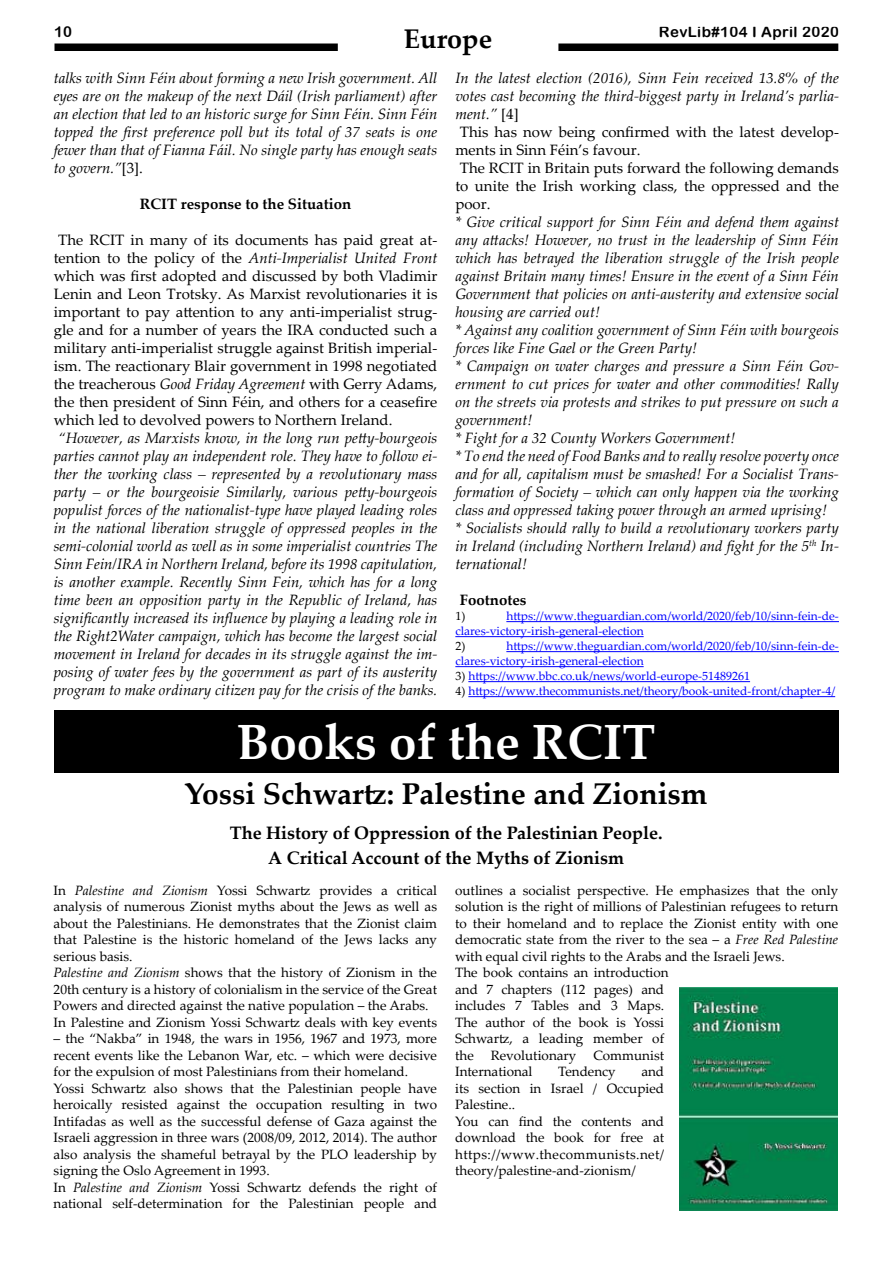
<style>
.page{position:relative;width:893px;height:1263px;background:#fff}
.page>*{position:absolute;margin:0;border:0;box-sizing:border-box;transform-origin:0 0}
.t1{font:700 49.5px "Palatino Linotype";color:#fff}
.t2{font:700 30px "Palatino Linotype";color:#000}
.t3{font:700 27px "Palatino Linotype";color:#000}
.t4{font:700 18px/25.5px "Palatino Linotype";color:#000;text-align:center}
.t5{font:italic 15px/18px "Palatino Linotype";color:#000;text-align:justify}
.t6{font:15px/18px "Palatino Linotype";color:#000;text-align:justify}
.t7{font:700 15px "Palatino Linotype";color:#000}
.t8{font:15px "Arial Rounded MT Bold";letter-spacing:.025em;color:#000}
.t9{font:13.5px/16.5px "Palatino Linotype";color:#000}
.t10{font:12px/15px "Palatino Linotype";color:#00f}
.t11{font:12px "Palatino Linotype";color:#000}
.s1{font-style:normal}
.s2{font-style:italic}
.s3{color:#000}
</style>
<div class="page">
<div style="left:54px;top:44px;width:785px;height:7px;background:#000"></div>
<div style="left:338px;top:28px;width:220px;height:31px;background:#fff"></div>
<hr style="left:506px;top:621px;width:333px;height:1px;background:#00f">
<hr style="left:455px;top:636px;width:189px;height:1px;background:#00f">
<hr style="left:506px;top:651px;width:333px;height:1px;background:#00f">
<hr style="left:455px;top:666px;width:189px;height:1px;background:#00f">
<hr style="left:468px;top:681px;width:282px;height:1px;background:#00f">
<hr style="left:468px;top:696px;width:367px;height:1px;background:#00f">
<div style="left:54px;top:710px;width:785px;height:63px;background:#000"></div>
<img style="left:680px;top:987px;width:157px;height:224px">
<p class="t8" style="left:54px;top:23px;width:20px">10</p>
<p class="t8" style="left:659px;top:23px;width:182px">RevLib#104 I April 2020</p>
<h3 class="t3" style="left:404px;top:20px;width:90px">Europe</h3>
<p class="t5" style="left:54px;top:69px;width:385px">talks with Sinn Féin about forming a new Irish government. All eyes are on the makeup of the next Dáil (Irish parliament) after an election that led to an historic surge for Sinn Féin. Sinn Féin topped the first preference poll but its total of 37 seats is one fewer than that of Fianna Fáil. No single party has enough seats to govern.”<span class="s1">[3].</span></p>
<p class="t7" style="left:140px;top:194px;width:213px">RCIT response to the Situation</p>
<p class="t6" style="left:54px;top:231px;width:385px;text-indent:4px">The RCIT in many of its documents has paid great at&shy;tention to the policy of the <span class="s2">Anti-Imperialist United Front </span>which was first adopted and discussed by both Vladimir Lenin and Leon Trotsky. As Marxist revolutionaries it is important to pay attention to any anti-imperialist strug&shy;gle and for a number of years the IRA conducted such a military anti-imperialist struggle against British imperial&shy;ism. The reactionary Blair government in 1998 negotiated the treacherous <span class="s2">Good Friday Agreement</span> with Gerry Adams, the then president of Sinn Féin, and others for a ceasefire which led to devolved powers to Northern Ireland.</p>
<p class="t5" style="left:54px;top:429px;width:385px;text-align:center">“However, as Marxists know, in the long run petty-bourgeois parties cannot play an independent role. They have to follow ei&shy;ther the working class – represented by a revolutionary mass party – or the bourgeoisie Similarly, various petty-bourgeois populist forces of the nationalist-type have played leading roles in the national liberation struggle of oppressed peoples in the semi-colonial world as well as in some imperialist countries The Sinn Fein/IRA in Northern Ireland, before its 1998 capitulation, is another example. Recently Sinn Fein, which has for a long time been an opposition party in the Republic of Ireland, has significantly increased its influence by playing a leading role in the Right2Water campaign, which has become the largest social movement in Ireland for decades in its struggle against the im&shy;posing of water fees by the government as part of its austerity program to make ordinary citizen pay for the crisis of the banks.</p>
<p class="t5" style="left:455px;top:69px;width:385px">In the latest election (2016), Sinn Fein received 13.8% of the</p>
<p class="t5" style="left:455px;top:87px;width:385px">votes cast becoming the third-biggest party in Ireland’s parlia-</p>
<p class="t5" style="left:455px;top:105px;width:65px">ment.” <span class="s1">[4]</span></p>
<p class="t6" style="left:460px;top:123px;width:381px">This has now being confirmed with the latest develop-</p>
<p class="t6" style="left:455px;top:141px;width:187px">ments in Sinn Féin’s favour.</p>
<p class="t6" style="left:460px;top:159px;width:381px">The RCIT in Britain puts forward the following demands</p>
<p class="t6" style="left:455px;top:177px;width:385px">to unite the Irish working class, the oppressed and the</p>
<p class="t6" style="left:455px;top:195px;width:37px">poor.</p>
<p class="t5" style="left:455px;top:213px;width:385px;text-align:left">* Give critical support for Sinn Féin and defend them against any attacks! However, no trust in the leadership of Sinn Féin which has betrayed the liberation struggle of the Irish people against Britain many times! Ensure in the event of a Sinn Féin Government that policies on anti-austerity and extensive social housing are carried out!<br>* Against any coalition government of Sinn Féin with bourgeois forces like Fine Gael or the Green Party!<br>* Campaign on water charges and pressure a Sinn Féin Gov&shy;ernment to cut prices for water and other commodities! Rally on the streets via protests and strikes to put pressure on such a government!<br>* Fight for a 32 County Workers Government!<br>* To end the need of Food Banks and to really resolve poverty once and for all, capitalism must be smashed! For a Socialist Trans&shy;formation of Society – which can only happen via the working class and oppressed taking power through an armed uprising!<br>* Socialists should rally to build a revolutionary workers party in Ireland (including Northern Ireland) and fight for the 5<sup>th</sup> In&shy;ternational!</p>
<p class="t7" style="left:460px;top:590px;width:68px">Footnotes</p>
<p class="t11" style="left:455px;top:608px;width:11px">1)</p>
<p class="t10" style="left:455px;top:608px;width:385px;text-indent:51px">https://www.theguardian.com/world/2020/feb/10/sinn-fein-de&shy;clares-victory-irish-general-election</p>
<p class="t11" style="left:455px;top:638px;width:11px">2)</p>
<p class="t10" style="left:455px;top:638px;width:385px;text-indent:51px">https://www.theguardian.com/world/2020/feb/10/sinn-fein-de&shy;clares-victory-irish-general-election</p>
<p class="t10" style="left:455px;top:668px;width:296px"><span class="s3">3)</span> https://www.bbc.co.uk/news/world-europe-51489261</p>
<p class="t10" style="left:455px;top:683px;width:381px"><span class="s3">4)</span> https://www.thecommunists.net/theory/book-united-front/chapter-4/</p>
<h1 class="t1" style="left:237px;top:707px;width:420px">Books of the RCIT</h1>
<h2 class="t2" style="left:185px;top:773px;width:524px">Yossi Schwartz: Palestine and Zionism</h2>
<p class="t4" style="left:230px;top:819px;width:434px">The History of Oppression of the Palestinian People.<br>A Critical Account of the Myths of Zionism</p>
<p class="t9" style="left:54px;top:881px;width:385px">In <span class="s2">Palestine and Zionism</span> Yossi Schwartz provides a critical analysis of numerous Zionist myths about the Jews as well as about the Palestinians. He demonstrates that the Zionist claim that Palestine is the historic homeland of the Jews lacks any serious basis.<br><span class="s2">Palestine and Zionism</span> shows that the history of Zionism in the 20th century is a history of colonialism in the service of the Great Powers and directed against the native population – the Arabs.<br>In Palestine and Zionism Yossi Schwartz deals with key events</p>
<p class="t9" style="left:54px;top:1030px;width:385px">– the “Nakba” in 1948, the wars in 1956, 1967 and 1973, more recent events like the Lebanon War, etc. – which were decisive for the expulsion of most Palestinians from their homeland.<br>Yossi Schwartz also shows that the Palestinian people have heroically resisted against the occupation resulting in two Intifadas as well as the successful defense of Gaza against the Israeli aggression in three wars (2008/09, 2012, 2014). The author also analysis the shameful betrayal by the PLO leadership by signing the Oslo Agreement in 1993.<br>In <span class="s2">Palestine and Zionism</span> Yossi Schwartz defends the right of national self-determination for the Palestinian people and</p>
<p class="t9" style="left:455px;top:881px;width:385px">outlines a socialist perspective. He emphasizes that the only solution is the right of millions of Palestinian refugees to return to their homeland and to replace the Zionist entity with one democratic state from the river to the sea – a <span class="s2">Free Red Palestine </span>with equal civil rights to the Arabs and the Israeli Jews.<br>The book contains an introduction<br>and 7 chapters (112 pages) and<br>includes 7 Tables and 3 Maps.<br>The author of the book is Yossi<br>Schwartz, a leading member of<br>the</p>
<p class="t9" style="left:491px;top:1046px;width:87px">Revolutionary</p>
<p class="t9" style="left:593px;top:1046px;width:72px">Communist</p>
<p class="t9" style="left:455px;top:1063px;width:79px">International</p>
<p class="t9" style="left:558px;top:1063px;width:59px">Tendency</p>
<p class="t9" style="left:455px;top:1063px;width:211px;text-indent:186px">and its section in Israel / Occupied<br>Palestine..<br>You can find the contents and download the book for free at https://www.thecommunists.net/ theory/palestine-and-zionism/</p>
</div>
